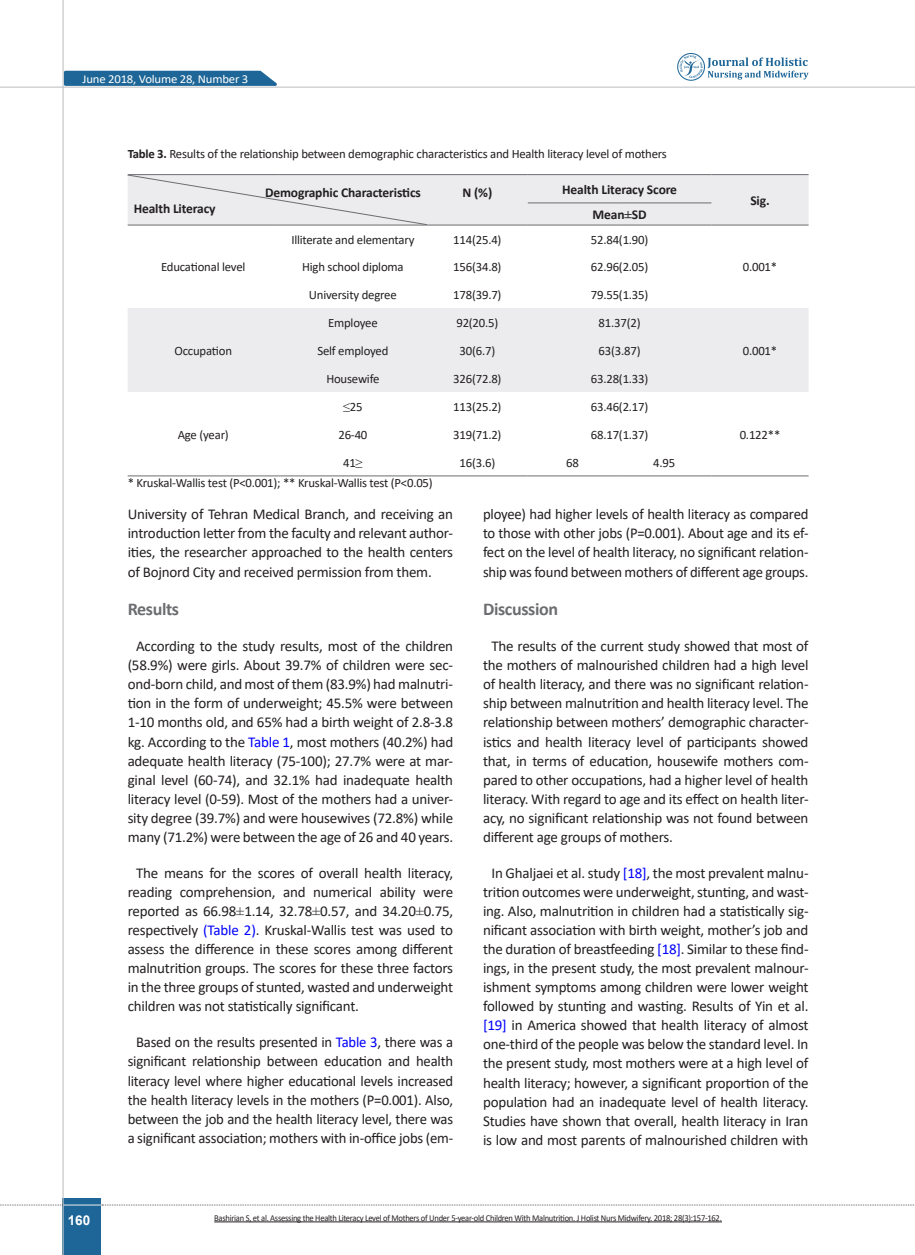
<style>
.page{position:relative;width:915px;height:1255px;background:#fff}
.page>*{position:absolute;margin:0;border:0;box-sizing:border-box;transform-origin:0 0}
.Titr{font:700 18px "Calibri";letter-spacing:-.02em;color:#6c6d70}
.matn-en{font:15px/19px "Calibri";letter-spacing:-.015em;color:#231f20;text-align:justify}
.chart{font:700 13.5px "Calibri";letter-spacing:-.01em;color:#231f20}
.t1{font:700 13.5px "Arial";color:#fff}
.chart-2{font:12.75px "Calibri";letter-spacing:-.015em;color:#231f20}
.zirnevis{font:12.75px "Calibri";letter-spacing:-.015em;color:#231f20}
.t2{font:12.15px "Calibri";letter-spacing:-.015em;color:#fff;scale:1.05 1}
.chart-3{font:9px "Calibri";letter-spacing:-.03em;color:#231f20;scale:.95 1}
.s1{font-weight:700}
.s2{font-family:"Times New Roman"}
.s3{color:#00f}
</style>
<div class="page">
<div style="left:63px;top:1198px;width:38px;height:56px;background:#1d6697"></div>
<hr style="left:62px;top:0;width:2px;height:1254px;background:#c2c3c6">
<hr style="left:0;top:87px;width:914px;height:1px;background:#c2c3c6">
<hr style="left:63px;top:1204px;width:38px;height:1px;background:#ececee">
<svg style="left:0;top:1204px;width:63px;height:1px"></svg>
<svg style="left:102px;top:1204px;width:813px;height:1px"></svg>
<svg style="left:62px;top:69px;width:222px;height:18px;background:#4c85ac"></svg>
<svg style="left:677px;top:53px;width:131px;height:28px"></svg>
<svg style="left:128px;top:175px;width:680px;height:217px;fill:#ececee"></svg>
<hr style="left:128px;top:174px;width:151px;height:1px;background:#6c6d70">
<hr style="left:279px;top:174px;width:148px;height:1px;background:#6c6d70">
<hr style="left:427px;top:174px;width:100px;height:1px;background:#6c6d70">
<hr style="left:527px;top:174px;width:90px;height:1px;background:#6c6d70">
<hr style="left:617px;top:174px;width:94px;height:1px;background:#6c6d70">
<hr style="left:711px;top:174px;width:97px;height:1px;background:#6c6d70">
<hr style="left:527px;top:202px;width:90px;height:1px;background:#6c6d70">
<hr style="left:617px;top:202px;width:94px;height:1px;background:#6c6d70">
<hr style="left:128px;top:225px;width:151px;height:1px;background:#6c6d70">
<hr style="left:279px;top:225px;width:148px;height:1px;background:#6c6d70">
<hr style="left:427px;top:225px;width:100px;height:1px;background:#6c6d70">
<hr style="left:527px;top:225px;width:90px;height:1px;background:#6c6d70">
<hr style="left:617px;top:225px;width:94px;height:1px;background:#6c6d70">
<hr style="left:711px;top:225px;width:97px;height:1px;background:#6c6d70">
<hr style="left:128px;top:475px;width:151px;height:1px;background:#6c6d70">
<hr style="left:711px;top:475px;width:97px;height:1px;background:#6c6d70">
<hr style="left:279px;top:475px;width:148px;height:1px;background:#6c6d70">
<hr style="left:427px;top:475px;width:100px;height:1px;background:#6c6d70">
<hr style="left:527px;top:475px;width:90px;height:1px;background:#6c6d70">
<hr style="left:617px;top:475px;width:94px;height:1px;background:#6c6d70">
<svg style="left:128px;top:175px;width:299px;height:50px;background:#e7e7e9"></svg>
<hr style="left:214px;top:1221px;width:507px;height:1px;background:#231f20">
<p class="t2" style="left:82px;top:70px;width:159px">June 2018, Volume 28, Number 3</p>
<p class="zirnevis" style="left:128px;top:145px;width:540px"><span class="s1">Table 3.</span> Results of the relationship between demographic characteristics and Health literacy level of mothers</p>
<p class="chart" style="left:265px;top:183px;width:157px">Demographic Characteristics</p>
<p class="chart" style="left:134px;top:199px;width:83px">Health Literacy</p>
<p class="chart" style="left:462px;top:183px;width:31px">N (%)</p>
<p class="chart" style="left:562px;top:180px;width:116px">Health Literacy Score</p>
<p class="chart" style="left:592px;top:205px;width:55px">Mean<span class="s2">±</span>SD</p>
<p class="chart" style="left:750px;top:191px;width:21px">Sig.</p>
<p class="chart-2" style="left:161px;top:258px;width:86px">Educational level</p>
<p class="chart-2" style="left:174px;top:341px;width:59px">Occupation</p>
<p class="chart-2" style="left:291px;top:231px;width:125px">Illiterate and elementary</p>
<p class="chart-2" style="left:453px;top:231px;width:50px">114(25.4)</p>
<p class="chart-2" style="left:590px;top:231px;width:59px">52.84(1.90)</p>
<p class="chart-2" style="left:302px;top:258px;width:103px">High school diploma</p>
<p class="chart-2" style="left:453px;top:258px;width:50px">156(34.8)</p>
<p class="chart-2" style="left:590px;top:258px;width:59px">62.96(2.05)</p>
<p class="chart-2" style="left:742px;top:258px;width:36px">0.001*</p>
<p class="chart-2" style="left:309px;top:286px;width:89px">University degree</p>
<p class="chart-2" style="left:453px;top:286px;width:50px">178(39.7)</p>
<p class="chart-2" style="left:590px;top:286px;width:59px">79.55(1.35)</p>
<p class="chart-2" style="left:328px;top:313px;width:51px">Employee</p>
<p class="chart-2" style="left:456px;top:313px;width:43px">92(20.5)</p>
<p class="chart-2" style="left:598px;top:313px;width:43px">81.37(2)</p>
<p class="chart-2" style="left:317px;top:341px;width:73px">Self employed</p>
<p class="chart-2" style="left:459px;top:341px;width:37px">30(6.7)</p>
<p class="chart-2" style="left:598px;top:341px;width:43px">63(3.87)</p>
<p class="chart-2" style="left:742px;top:341px;width:36px">0.001*</p>
<p class="chart-2" style="left:326px;top:369px;width:55px">Housewife</p>
<p class="chart-2" style="left:453px;top:369px;width:50px">326(72.8)</p>
<p class="chart-2" style="left:590px;top:369px;width:59px">63.28(1.33)</p>
<p class="chart-2" style="left:343px;top:397px;width:21px"><span class="s2">≤</span>25</p>
<p class="chart-2" style="left:453px;top:397px;width:50px">113(25.2)</p>
<p class="chart-2" style="left:590px;top:397px;width:59px">63.46(2.17)</p>
<p class="chart-2" style="left:338px;top:425px;width:30px">26-40</p>
<p class="chart-2" style="left:453px;top:425px;width:50px">319(71.2)</p>
<p class="chart-2" style="left:590px;top:425px;width:59px">68.17(1.37)</p>
<p class="chart-2" style="left:739px;top:425px;width:42px">0.122**</p>
<p class="chart-2" style="left:343px;top:453px;width:21px">41<span class="s2">≤</span></p>
<p class="chart-2" style="left:459px;top:453px;width:37px">16(3.6)</p>
<p class="chart-2" style="left:566px;top:453px;width:14px">68</p>
<p class="chart-2" style="left:653px;top:453px;width:24px">4.95</p>
<p class="zirnevis" style="left:128px;top:473px;width:306px">* Kruskal-Wallis test (P&lt;0.001); ** Kruskal-Wallis test (P&lt;0.05)</p>
<p class="chart-2" style="left:178px;top:425px;width:53px">Age (year)</p>
<p class="t1" style="left:68px;top:1210px;width:24px">160</p>
<p class="matn-en" style="left:128px;top:504px;width:327px">University of Tehran Medical Branch, and receiving an introduction letter from the faculty and relevant author&shy;ities, the researcher approached to the health centers of Bojnord City and received permission from them.</p>
<p class="Titr" style="left:128px;top:596px;width:53px">Results</p>
<p class="matn-en" style="left:128px;top:636px;width:327px;text-align:center">According to the study results, most of the children (58.9%) were girls. About 39.7% of children were sec&shy;ond-born child, and most of them (83.9%) had malnutri&shy;tion in the form of underweight; 45.5% were between 1-10 months old, and 65% had a birth weight of 2.8-3.8 kg. According to the <span class="s3">Table 1</span>, most mothers (40.2%) had adequate health literacy (75-100); 27.7% were at mar&shy;ginal level (60-74), and 32.1% had inadequate health literacy level (0-59). Most of the mothers had a univer&shy;sity degree (39.7%) and were housewives (72.8%) while many (71.2%) were between the age of 26 and 40 years.</p>
<p class="matn-en" style="left:128px;top:863px;width:327px;text-indent:9px">The means for the scores of overall health literacy, reading comprehension, and numerical ability were reported as 66.98<span class="s2">±</span>1.14, 32.78<span class="s2">±</span>0.57, and 34.20<span class="s2">±</span>0.75, respectively <span class="s3">(Table 2)</span>. Kruskal-Wallis test was used to assess the difference in these scores among different malnutrition groups. The scores for these three factors in the three groups of stunted, wasted and underweight children was not statistically significant.</p>
<p class="matn-en" style="left:128px;top:1032px;width:327px;text-align:center">Based on the results presented in <span class="s3">Table 3</span>, there was a significant relationship between education and health literacy level where higher educational levels increased the health literacy levels in the mothers (P=0.001). Also, between the job and the health literacy level, there was a significant association; mothers with in-office jobs (em-</p>
<p class="matn-en" style="left:483px;top:504px;width:327px">ployee) had higher levels of health literacy as compared to those with other jobs (P=0.001). About age and its ef&shy;fect on the level of health literacy, no significant relation&shy;ship was found between mothers of different age groups.</p>
<p class="Titr" style="left:483px;top:596px;width:77px">Discussion</p>
<p class="matn-en" style="left:483px;top:636px;width:327px;text-indent:9px">The results of the current study showed that most of the mothers of malnourished children had a high level of health literacy, and there was no significant relation&shy;ship between malnutrition and health literacy level. The relationship between mothers’ demographic character&shy;istics and health literacy level of participants showed that, in terms of education, housewife mothers com&shy;pared to other occupations, had a higher level of health literacy. With regard to age and its effect on health liter&shy;acy, no significant relationship was not found between different age groups of mothers.</p>
<p class="matn-en" style="left:483px;top:863px;width:327px;text-align:center">In Ghaljaei et al. study <span class="s3">[18]</span>, the most prevalent malnu&shy;trition outcomes were underweight, stunting, and wast&shy;ing. Also, malnutrition in children had a statistically sig&shy;nificant association with birth weight, mother’s job and the duration of breastfeeding <span class="s3">[18]</span>. Similar to these find&shy;ings, in the present study, the most prevalent malnour&shy;ishment symptoms among children were lower weight followed by stunting and wasting. Results of Yin et al. <span class="s3">[19]</span> in America showed that health literacy of almost one-third of the people was below the standard level. In the present study, most mothers were at a high level of health literacy; however, a significant proportion of the population had an inadequate level of health literacy.<br>Studies have shown that overall, health literacy in Iran is low and most parents of malnourished children with</p>
<p class="chart-3" style="left:214px;top:1211px;width:535px">Bashirian S, et al. Assessing the Health Literacy Level of Mothers of Under 5-year-old Children With Malnutrition. J Holist Nurs Midwifery. 2018; 28(3):157-162.</p>
</div>
